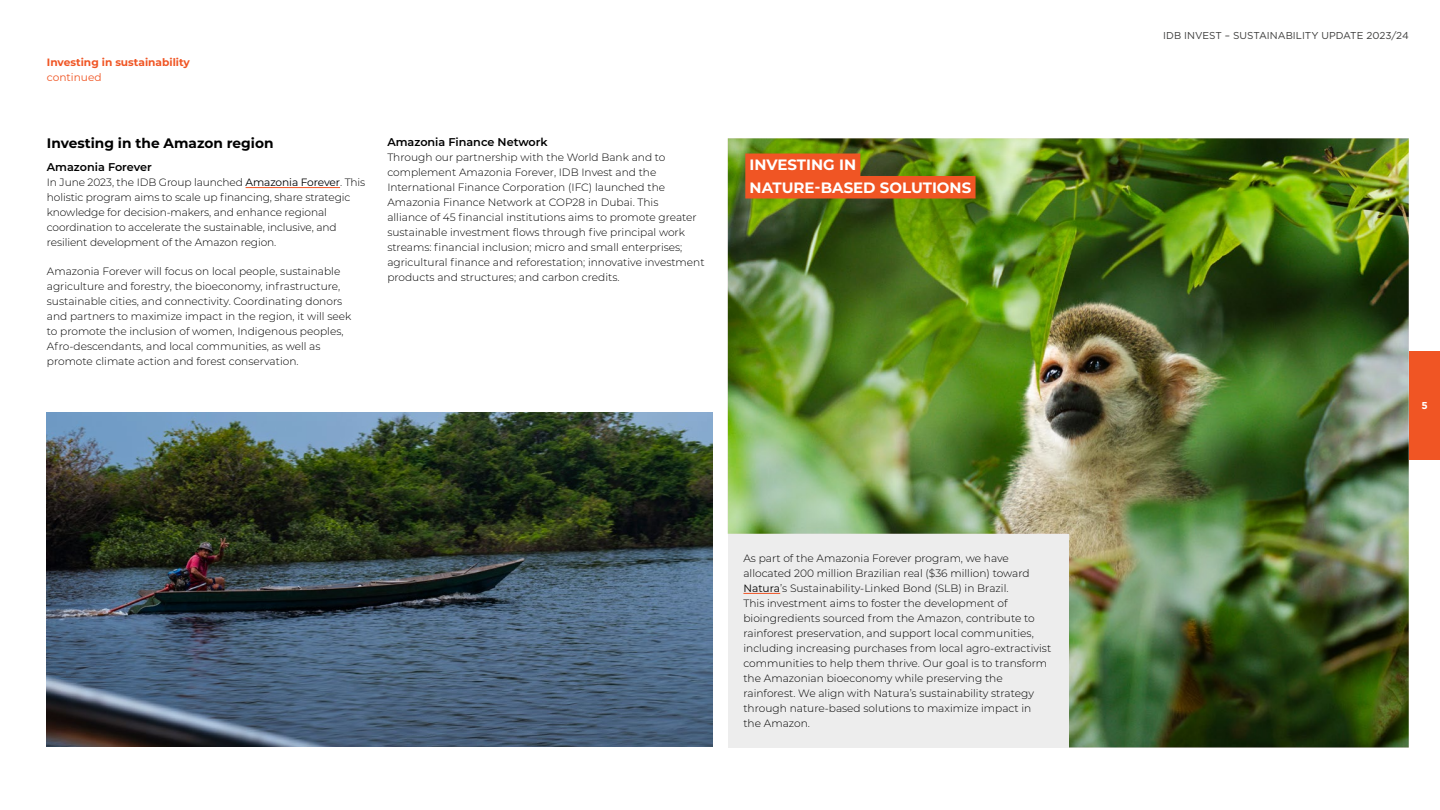
<style>
.page{position:relative;width:1440px;height:810px;background:#fff}
.page>*{position:absolute;margin:0;border:0;box-sizing:border-box;transform-origin:0 0}
.t1{font:700 15px/22.5px "Montserrat";color:#fff}
.t2{font:700 13.75px "Montserrat";color:#000}
.t3{font:600 11.25px "Montserrat";color:#000}
.t4{font:300 10.62px/15px "Montserrat";color:#000}
.t5{font:700 10.62px "Montserrat";color:#f05524}
.t6{font:10.62px "Montserrat";color:#f05524}
.t7{font:10px "Gotham";color:#3c3c3b}
.t8{font:700 10px "Gotham";color:#fff}
.s1{font-weight:400}
</style>
<div class="page">
<img style="left:47px;top:413px;width:665px;height:333px">
<hr style="left:246px;top:187px;width:94px;height:1px;background:#f05524">
<img style="left:728px;top:138px;width:681px;height:610px">
<div style="left:745px;top:154px;width:115px;height:22px;background:#f05524"></div>
<div style="left:745px;top:176px;width:231px;height:23px;background:#f05524"></div>
<div style="left:728px;top:534px;width:340px;height:214px;background:#ededed"></div>
<hr style="left:743px;top:593px;width:37px;height:1px;background:#f05524">
<div style="left:1409px;top:351px;width:31px;height:108px;background:#f05524"></div>
<p class="t5" style="left:47px;top:55px;width:145px">Investing in sustainability</p>
<p class="t6" style="left:47px;top:70px;width:56px">continued</p>
<p class="t2" style="left:47px;top:133px;width:228px">Investing in the Amazon region</p>
<p class="t3" style="left:47px;top:159px;width:106px">Amazonia Forever</p>
<p class="t4" style="left:47px;top:174px;width:320px">In June 2023, the IDB Group launched <span class="s1">Amazonia Forever</span>. This holistic program aims to scale up financing, share strategic knowledge for decision-makers, and enhance regional coordination to accelerate the sustainable, inclusive, and resilient development of the Amazon region.</p>
<p class="t4" style="left:47px;top:263px;width:306px">Amazonia Forever will focus on local people, sustainable agriculture and forestry, the bioeconomy, infrastructure, sustainable cities, and connectivity. Coordinating donors and partners to maximize impact in the region, it will seek to promote the inclusion of women, Indigenous peoples, Afro-descendants, and local communities, as well as promote climate action and forest conservation.</p>
<p class="t3" style="left:387px;top:134px;width:162px">Amazonia Finance Network</p>
<p class="t4" style="left:387px;top:150px;width:319px">Through our partnership with the World Bank and to complement Amazonia Forever, IDB Invest and the International Finance Corporation (IFC) launched the Amazonia Finance Network at COP28 in Dubai. This<br>alliance of 45 financial institutions aims to promote greater sustainable investment flows through five principal work streams: financial inclusion; micro and small enterprises; agricultural finance and reforestation; innovative investment products and structures; and carbon credits.</p>
<h1 class="t1" style="left:750px;top:153px;width:223px">INVESTING IN<br>NATURE-BASED SOLUTIONS</h1>
<p class="t4" style="left:743px;top:550px;width:309px">As part of the Amazonia Forever program, we have allocated 200 million Brazilian real ($36 million) toward <span class="s1">Natura</span>’s Sustainability-Linked Bond (SLB) in Brazil.<br>This investment aims to foster the development of bioingredients sourced from the Amazon, contribute to rainforest preservation, and support local communities, including increasing purchases from local agro-extractivist communities to help them thrive. Our goal is to transform the Amazonian bioeconomy while preserving the rainforest. We align with Natura’s sustainability strategy through nature-based solutions to maximize impact in the Amazon.</p>
<p class="t7" style="left:1163px;top:29px;width:247px">IDB INVEST – SUSTAINABILITY UPDATE 2023/24</p>
<p class="t8" style="left:1422px;top:399px;width:8px">5</p>
</div>
